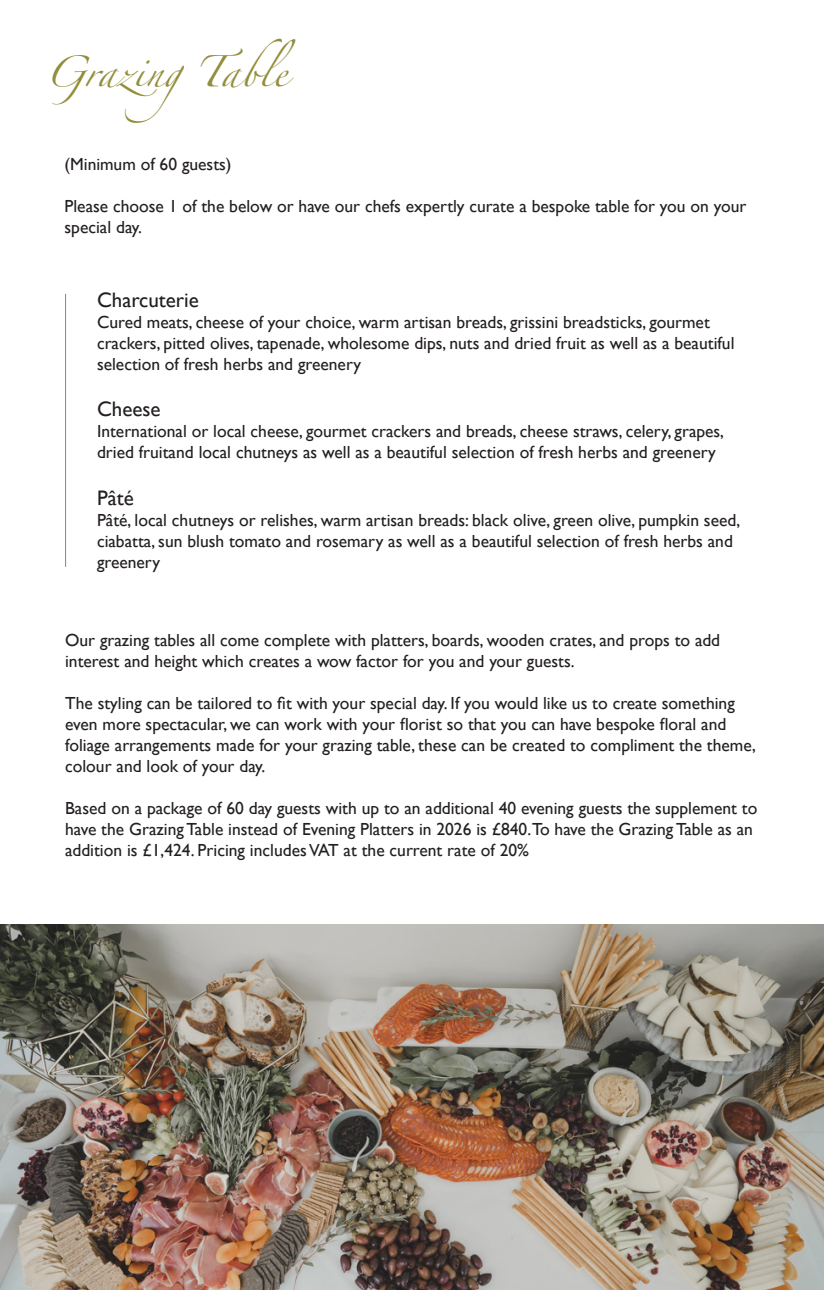
<style>
.page{position:relative;width:824px;height:1290px;background:#fff}
.page>*{position:absolute;margin:0;border:0;box-sizing:border-box;transform-origin:0 0}
.t1{font:28px "Zapfino";color:#928e3a}
.t2{font:21px "Gill Sans";color:#231f20}
.t3{font:17.5px/21px "Gill Sans";color:#231f20}
</style>
<div class="page">
<hr style="left:65px;top:294px;width:1px;height:273px;background:#928e3a">
<img style="left:0;top:924px;width:823px;height:366px">
<p class="t1" style="left:45px;top:60px;width:252px">GrazingTable</p>
<p class="t3" style="left:64px;top:154px;width:168px">(Minimum of 60 guests)</p>
<p class="t3" style="left:64px;top:196px;width:683px">Please choose 1 of the below or have our chefs expertly curate a bespoke table for you on your special day.</p>
<p class="t2" style="left:97px;top:288px;width:103px">Charcuterie</p>
<p class="t3" style="left:97px;top:312px;width:639px">Cured meats, cheese of your choice, warm artisan breads, grissini breadsticks, gourmet crackers, pitted olives, tapenade, wholesome dips, nuts and dried fruit as well as a beautiful selection of fresh herbs and greenery</p>
<p class="t2" style="left:97px;top:397px;width:65px">Cheese</p>
<p class="t3" style="left:97px;top:421px;width:628px">International or local cheese, gourmet crackers and breads, cheese straws, celery, grapes, dried fruitand local chutneys as well as a beautiful selection of fresh herbs and greenery</p>
<p class="t2" style="left:97px;top:485px;width:38px">Pâté</p>
<p class="t3" style="left:97px;top:509px;width:644px">Pâté, local chutneys or relishes, warm artisan breads: black olive, green olive, pumpkin seed, ciabatta, sun blush tomato and rosemary as well as a beautiful selection of fresh herbs and greenery</p>
<p class="t3" style="left:65px;top:629px;width:656px">Our grazing tables all come complete with platters, boards, wooden crates, and props to add interest and height which creates a wow factor for you and your guests.</p>
<p class="t3" style="left:65px;top:692px;width:692px">The styling can be tailored to fit with your special day. If you would like us to create something even more spectacular, we can work with your florist so that you can have bespoke floral and foliage arrangements made for your grazing table, these can be created to compliment the theme, colour and look of your day.</p>
<p class="t3" style="left:65px;top:797px;width:693px">Based on a package of 60 day guests with up to an additional 40 evening guests the supplement to have the Grazing Table instead of Evening Platters in 2026 is £840.To have the Grazing Table as an addition is £1,424. Pricing includes VAT at the current rate of 20%</p>
</div>
